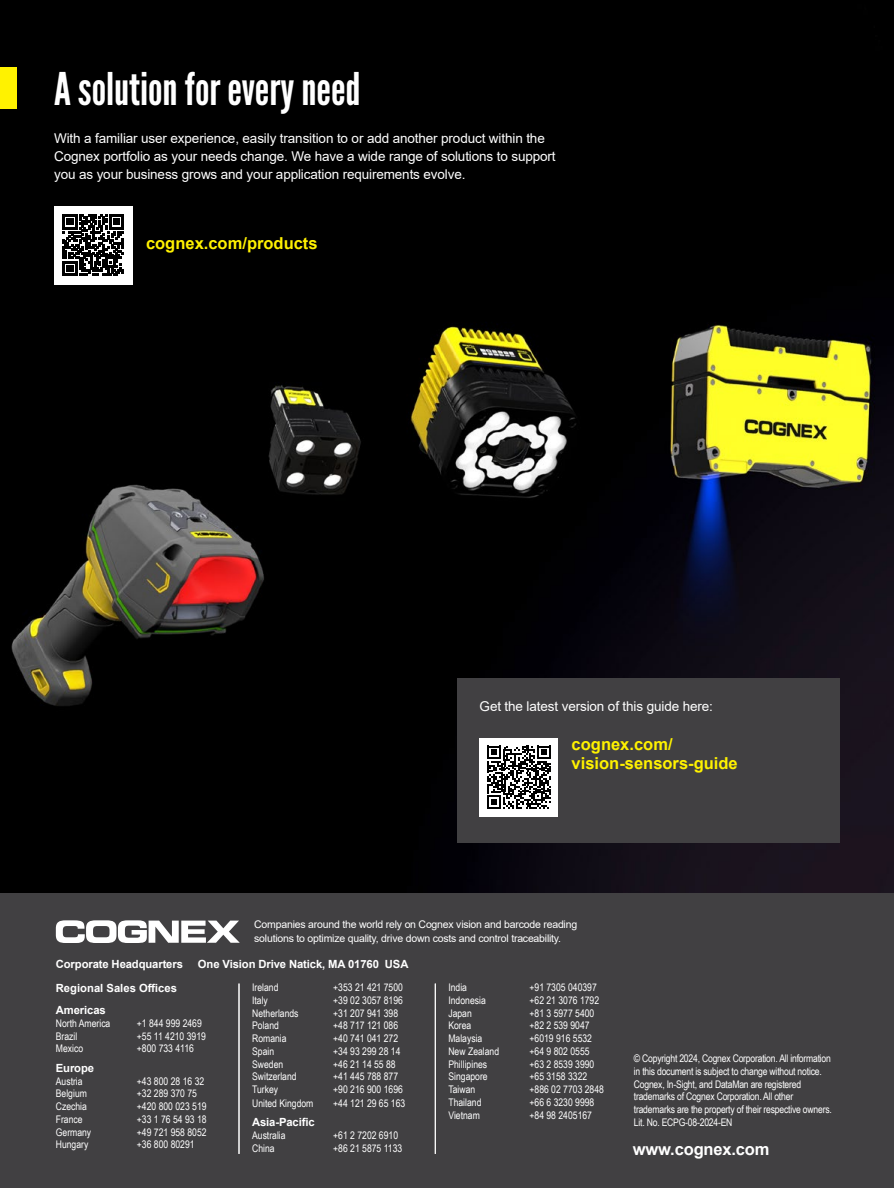
<style>
.page{position:relative;width:894px;height:1188px;background:#fff}
.page>*{position:absolute;margin:0;border:0;box-sizing:border-box;transform-origin:0 0}
.t1{font:45px "League Gothic";color:#fff}
.t2{font:700 16.5px/19.5px "Arial";color:#fff200}
.t3{font:700 16.5px "Arial";letter-spacing:-.01em;color:#fff}
.t4{font:13.5px/18px "Arial";letter-spacing:-.01em;color:#fff}
.t5{font:700 11.25px/22.5px "Arial";letter-spacing:-.01em;color:#fff}
.t6{font:10.5px "Arial Narrow";color:#fff}
.t7{font:10.5px/12.8px "Arial Narrow";letter-spacing:-.02em;color:#fff}
.t8{font:10.5px/13.5px "Arial";letter-spacing:-.02em;color:#fff}
</style>
<div class="page">
<img style="left:0;top:0;width:893px;height:894px">
<div style="left:0;top:894px;width:893px;height:294px;background:#414042"></div>
<svg style="left:56px;top:920px;width:184px;height:23px"></svg>
<hr style="left:239px;top:984px;width:1px;height:170px;background:#fff">
<hr style="left:435px;top:984px;width:1px;height:170px;background:#fff">
<div style="left:54px;top:206px;width:78px;height:78px;background:#fff"></div>
<svg style="left:62px;top:214px;width:62px;height:62px"></svg>
<div style="left:457px;top:678px;width:382px;height:164px;background:#414042"></div>
<div style="left:479px;top:738px;width:79px;height:78px;background:#fff"></div>
<svg style="left:487px;top:746px;width:63px;height:63px"></svg>
<div style="left:0;top:68px;width:16px;height:41px;background:#fff200"></div>
<h1 class="t1" style="left:54px;top:62px;width:308px">A solution for every need</h1>
<p class="t4" style="left:54px;top:129px;width:503px">With a familiar user experience, easily transition to or add another product within the<br>Cognex portfolio as your needs change. We have a wide range of solutions to support you as your business grows and your application requirements evolve.</p>
<h2 class="t2" style="left:146px;top:234px;width:173px">cognex.com/products</h2>
<p class="t4" style="left:479px;top:697px;width:235px">Get the latest version of this guide here:</p>
<h2 class="t2" style="left:571px;top:734px;width:167px">cognex.com/ vision-sensors-guide</h2>
<p class="t8" style="left:254px;top:918px;width:324px">Companies around the world rely on Cognex vision and barcode reading solutions to optimize quality, drive down costs and control traceability.</p>
<p class="t5" style="left:56px;top:953px;width:129px">Corporate Headquarters</p>
<p class="t5" style="left:198px;top:953px;width:212px">One Vision Drive Natick, MA 01760 USA</p>
<p class="t5" style="left:56px;top:977px;width:122px">Regional Sales Offices<br>Americas</p>
<p class="t6" style="left:56px;top:1016px;width:56px">North America</p>
<p class="t6" style="left:137px;top:1016px;width:66px">+1 844 999 2469</p>
<p class="t6" style="left:56px;top:1028px;width:23px">Brazil</p>
<p class="t6" style="left:137px;top:1028px;width:71px">+55 11 4210 3919</p>
<p class="t6" style="left:56px;top:1041px;width:29px">Mexico</p>
<p class="t6" style="left:137px;top:1041px;width:59px">+800 733 4116</p>
<p class="t5" style="left:56px;top:1057px;width:40px">Europe</p>
<p class="t6" style="left:56px;top:1073px;width:28px">Austria</p>
<p class="t6" style="left:137px;top:1073px;width:69px">+43 800 28 16 32</p>
<p class="t6" style="left:56px;top:1086px;width:33px">Belgium</p>
<p class="t6" style="left:137px;top:1086px;width:62px">+32 289 370 75</p>
<p class="t6" style="left:56px;top:1099px;width:33px">Czechia</p>
<p class="t6" style="left:137px;top:1099px;width:71px">+420 800 023 519</p>
<p class="t6" style="left:56px;top:1112px;width:28px">France</p>
<p class="t6" style="left:137px;top:1112px;width:71px">+33 1 76 54 93 18</p>
<p class="t6" style="left:56px;top:1124px;width:37px">Germany</p>
<p class="t6" style="left:137px;top:1124px;width:71px">+49 721 958 8052</p>
<p class="t6" style="left:56px;top:1137px;width:34px">Hungary</p>
<p class="t6" style="left:137px;top:1137px;width:59px">+36 800 80291</p>
<p class="t6" style="left:252px;top:980px;width:28px">Ireland</p>
<p class="t6" style="left:333px;top:980px;width:71px">+353 21 421 7500</p>
<p class="t6" style="left:252px;top:993px;width:17px">Italy</p>
<p class="t6" style="left:333px;top:993px;width:71px">+39 02 3057 8196</p>
<p class="t6" style="left:252px;top:1005px;width:48px">Netherlands</p>
<p class="t6" style="left:333px;top:1005px;width:66px">+31 207 941 398</p>
<p class="t6" style="left:252px;top:1018px;width:28px">Poland</p>
<p class="t6" style="left:333px;top:1018px;width:66px">+48 717 121 086</p>
<p class="t6" style="left:252px;top:1031px;width:36px">Romania</p>
<p class="t6" style="left:333px;top:1031px;width:66px">+40 741 041 272</p>
<p class="t6" style="left:252px;top:1044px;width:24px">Spain</p>
<p class="t6" style="left:333px;top:1044px;width:69px">+34 93 299 28 14</p>
<p class="t6" style="left:252px;top:1056px;width:33px">Sweden</p>
<p class="t6" style="left:333px;top:1056px;width:64px">+46 21 14 55 88</p>
<p class="t6" style="left:252px;top:1069px;width:46px">Switzerland</p>
<p class="t6" style="left:333px;top:1069px;width:66px">+41 445 788 877</p>
<p class="t6" style="left:252px;top:1082px;width:28px">Turkey</p>
<p class="t6" style="left:333px;top:1082px;width:71px">+90 216 900 1696</p>
<p class="t6" style="left:252px;top:1095px;width:63px">United Kingdom</p>
<p class="t6" style="left:333px;top:1095px;width:74px">+44 121 29 65 163</p>
<p class="t5" style="left:252px;top:1111px;width:64px">Asia-Pacific</p>
<p class="t6" style="left:252px;top:1128px;width:35px">Australia</p>
<p class="t6" style="left:333px;top:1128px;width:66px">+61 2 7202 6910</p>
<p class="t6" style="left:252px;top:1140px;width:24px">China</p>
<p class="t6" style="left:333px;top:1140px;width:71px">+86 21 5875 1133</p>
<p class="t6" style="left:448px;top:980px;width:20px">India</p>
<p class="t6" style="left:529px;top:980px;width:69px">+91 7305 040397</p>
<p class="t6" style="left:448px;top:993px;width:39px">Indonesia</p>
<p class="t6" style="left:529px;top:993px;width:71px">+62 21 3076 1792</p>
<p class="t6" style="left:448px;top:1005px;width:25px">Japan</p>
<p class="t6" style="left:529px;top:1005px;width:66px">+81 3 5977 5400</p>
<p class="t6" style="left:448px;top:1018px;width:24px">Korea</p>
<p class="t6" style="left:529px;top:1018px;width:62px">+82 2 539 9047</p>
<p class="t6" style="left:448px;top:1031px;width:35px">Malaysia</p>
<p class="t6" style="left:529px;top:1031px;width:64px">+6019 916 5532</p>
<p class="t6" style="left:448px;top:1044px;width:52px">New Zealand</p>
<p class="t6" style="left:529px;top:1044px;width:62px">+64 9 802 0555</p>
<p class="t6" style="left:448px;top:1056px;width:40px">Phillipines</p>
<p class="t6" style="left:529px;top:1056px;width:66px">+63 2 8539 3990</p>
<p class="t6" style="left:448px;top:1069px;width:41px">Singapore</p>
<p class="t6" style="left:529px;top:1069px;width:59px">+65 3158 3322</p>
<p class="t6" style="left:448px;top:1082px;width:28px">Taiwan</p>
<p class="t6" style="left:529px;top:1082px;width:76px">+886 02 7703 2848</p>
<p class="t6" style="left:448px;top:1095px;width:35px">Thailand</p>
<p class="t6" style="left:529px;top:1095px;width:66px">+66 6 3230 9998</p>
<p class="t6" style="left:448px;top:1107px;width:33px">Vietnam</p>
<p class="t6" style="left:529px;top:1107px;width:64px">+84 98 2405167</p>
<p class="t7" style="left:633px;top:1052px;width:199px">© Copyright 2024, Cognex Corporation. All information in this document is subject to change without notice.<br>Cognex, In-Sight, and DataMan are registered trademarks of Cognex Corporation. All other trademarks are the property of their respective owners.<br>Lit. No. ECPG-08-2024-EN</p>
<h2 class="t3" style="left:632px;top:1138px;width:138px">www.cognex.com</h2>
</div>
